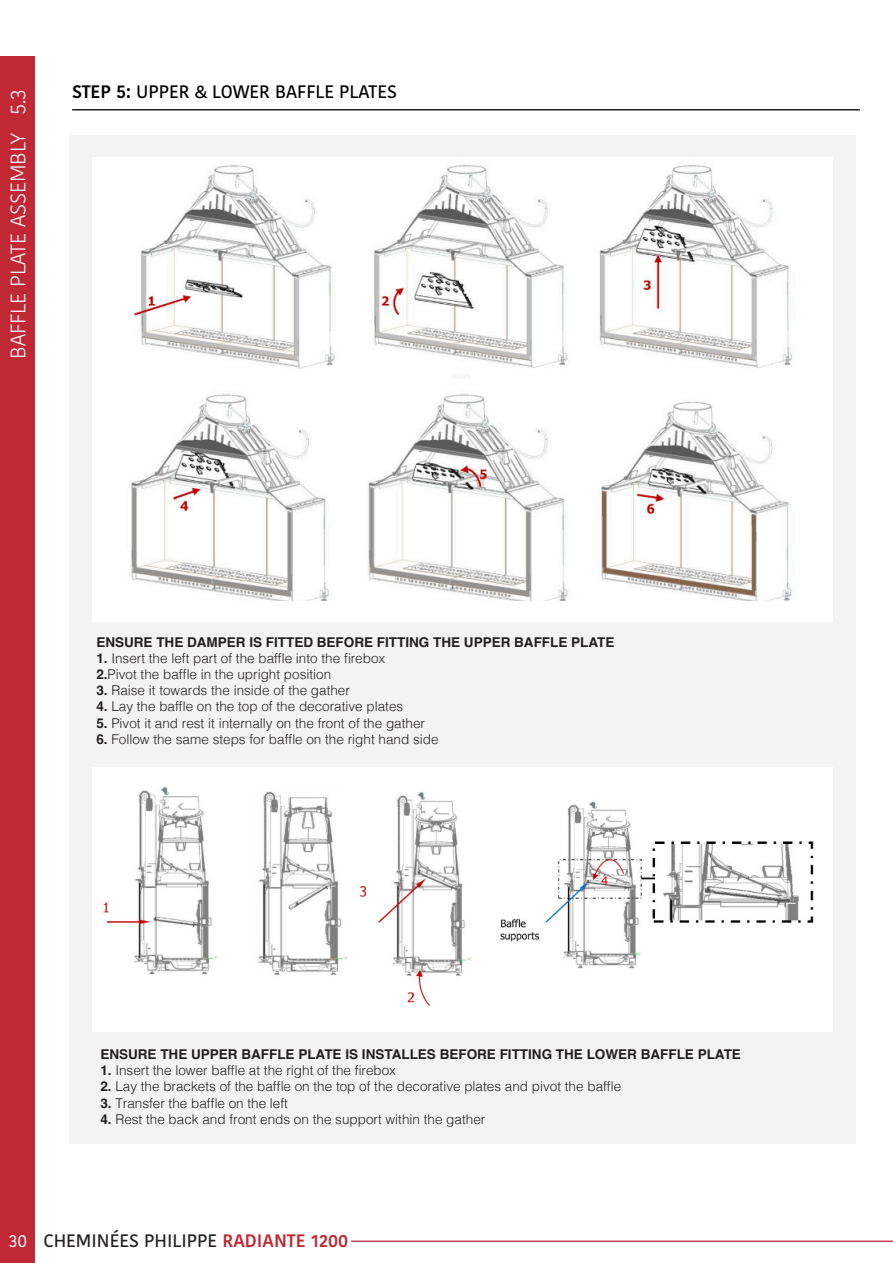
<style>
.page{position:relative;width:893px;height:1263px;background:#fff}
.page>*{position:absolute;margin:0;border:0;box-sizing:border-box;transform-origin:0 0}
.t1{font:300 21px "Kohinoor Bangla";color:#fff}
.t2{font:600 18px "Kohinoor Telugu";color:#c02834}
.t3{font:500 18px "Kohinoor Bangla";color:#000}
.t4{font:300 13.5px "Helvetica";color:#231f20}
.t5{font:700 13.5px "Helvetica";color:#231f20}
.s1{font-weight:600}
.s2{font-weight:700}
.s3{font-weight:400;color:#fff}
.s4{font-family:"Kohinoor Bangla";font-weight:500;color:#231f20}
.s5{font-weight:500;color:#231f20}
</style>
<div class="page">
<div style="left:0;top:56px;width:34px;height:1207px;background:#c02834"></div>
<hr style="left:351px;top:1240px;width:542px;height:2px;background:#ab0a22">
<div style="left:69px;top:135px;width:787px;height:1008px;background:#f3f3f3"></div>
<hr style="left:72px;top:109px;width:788px;height:1px;background:#231f20">
<div style="left:92px;top:158px;width:740px;height:464px;background:#fff"></div>
<div style="left:451px;top:357px;width:20px;height:22px;background:#f5f7f6"></div>
<img style="left:134px;top:164px;width:658px;height:210px">
<img style="left:111px;top:384px;width:680px;height:216px">
<div style="left:92px;top:767px;width:740px;height:264px;background:#fff"></div>
<img style="left:103px;top:786px;width:115px;height:189px">
<img style="left:258px;top:791px;width:90px;height:184px">
<img style="left:359px;top:791px;width:112px;height:215px">
<img style="left:500px;top:801px;width:314px;height:168px">
<p class="t1" style="left:3px;top:359px;width:271px;rotate:-90deg">BAFFLE PLATE ASSEMBLY 5.3</p>
<p class="t3" style="left:72px;top:78px;width:326px"><span class="s1">STEP 5:</span> UPPER &amp; LOWER BAFFLE PLATES</p>
<p class="t5" style="left:96px;top:634px;width:520px">ENSURE THE DAMPER IS FITTED BEFORE FITTING THE UPPER BAFFLE PLATE</p>
<p class="t4" style="left:96px;top:647px;width:290px"><span class="s2">1.</span> Insert the left part of the baffle into the firebox</p>
<p class="t4" style="left:96px;top:663px;width:236px"><span class="s2">2.</span>Pivot the baffle in the upright position</p>
<p class="t4" style="left:96px;top:679px;width:255px"><span class="s2">3.</span> Raise it towards the inside of the gather</p>
<p class="t4" style="left:96px;top:695px;width:308px"><span class="s2">4.</span> Lay the baffle on the top of the decorative plates</p>
<p class="t4" style="left:96px;top:711px;width:330px"><span class="s2">5.</span> Pivot it and rest it internally on the front of the gather</p>
<p class="t4" style="left:96px;top:728px;width:344px"><span class="s2">6.</span> Follow the same steps for baffle on the right hand side</p>
<p class="t5" style="left:100px;top:1046px;width:642px">ENSURE THE UPPER BAFFLE PLATE IS INSTALLES BEFORE FITTING THE LOWER BAFFLE PLATE</p>
<p class="t4" style="left:100px;top:1059px;width:297px"><span class="s2">1.</span> Insert the lower baffle at the right of the firebox</p>
<p class="t4" style="left:100px;top:1075px;width:522px"><span class="s2">2.</span> Lay the brackets of the baffle on the top of the decorative plates and pivot the baffle</p>
<p class="t4" style="left:100px;top:1091px;width:189px"><span class="s2">3.</span> Transfer the baffle on the left</p>
<p class="t4" style="left:100px;top:1107px;width:386px"><span class="s2">4.</span> Rest the back and front ends on the support within the gather</p>
<p class="t2" style="left:9px;top:1230px;width:341px"><span class="s3">30</span> <span class="s4">CHEMINÉES</span> <span class="s5">PHILIPPE</span> RADIANTE 1200</p>
</div>
